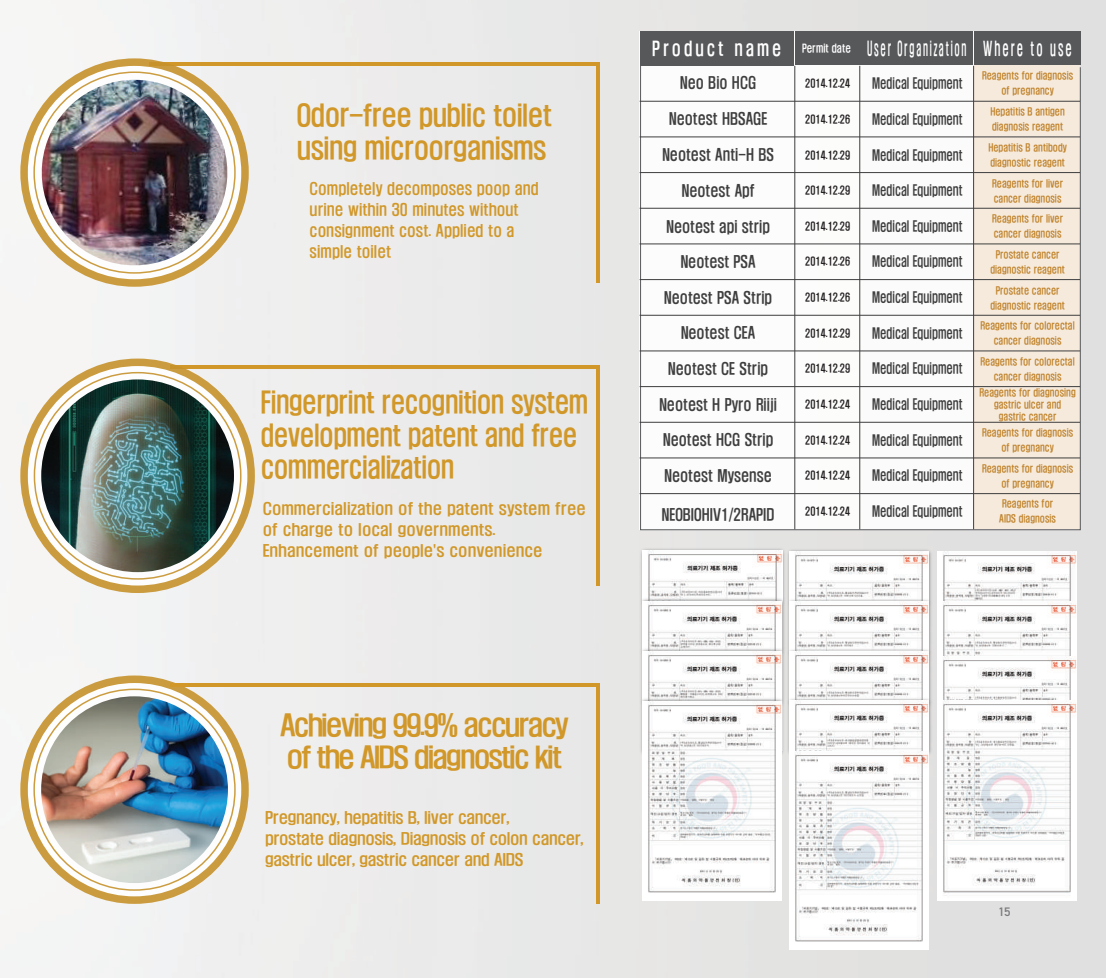
<style>
.page{position:relative;width:1106px;height:978px;background:#fff}
.page>*{position:absolute;margin:0;border:0;box-sizing:border-box;transform-origin:0 0}
.t1{font:27px/32.4px "H2 hdr M";letter-spacing:-.025em;color:#d19829;scale:.87 1}
.t2{font:27px/32.4px "H2 hdr M";letter-spacing:-.075em;color:#d19829}
.t3{font:27px/32.4px "H2 hdr M";letter-spacing:-.025em;color:#d19829;scale:.92 1}
.t4{font:18px "H2 hdr M";letter-spacing:.2em;color:#fff;scale:.81 1}
.t5{font:18px "H2 hdr M";letter-spacing:.2em;color:#fff;scale:.48 1}
.t6{font:18px "H2 hdr M";letter-spacing:.2em;color:#fff;scale:.56 1}
.t7{font:15px "H2 hdr M";color:#3e3e3f;scale:.86 1}
.t8{font:15px/21px "H2 hdr M";letter-spacing:-.025em;color:#d19829}
.t9{font:15px/21px "H2 hdr M";color:#d19829}
.t10{font:15px/21px "H2 hdr M";color:#d19829;scale:.92 1}
.t11{font:13.5px "H2 hdr M";color:#3e3e3f;scale:.76 1}
.t12{font:12px "Bahnschrift 400 100";color:#797a7d;scale:1.1 1}
.t13{font:10.5px "H2 hdr M";color:#231f20;scale:.84 1}
.t14{font:9.75px/15px "H2 hdr M";color:#c0832b;text-align:center;scale:.84 1}
</style>
<div class="page">
<img style="left:0;top:0;width:1106px;height:978px">
<div style="left:640px;top:31px;width:154px;height:34px;background:#57585a"></div>
<div style="left:795px;top:31px;width:64px;height:34px;background:#57585a"></div>
<div style="left:860px;top:31px;width:113px;height:34px;background:#57585a"></div>
<div style="left:974px;top:31px;width:107px;height:34px;background:#57585a"></div>
<svg style="left:640px;top:64px;width:441px;height:466px"></svg>
<hr style="left:794px;top:66px;width:1px;height:463px;background:#3e3e3f">
<hr style="left:859px;top:66px;width:1px;height:463px;background:#3e3e3f">
<hr style="left:973px;top:66px;width:1px;height:463px;background:#3e3e3f">
<hr style="left:639px;top:101px;width:441px;height:1px;background:#3e3e3f">
<hr style="left:639px;top:137px;width:441px;height:1px;background:#3e3e3f">
<hr style="left:639px;top:172px;width:441px;height:1px;background:#3e3e3f">
<hr style="left:639px;top:208px;width:441px;height:1px;background:#3e3e3f">
<hr style="left:639px;top:244px;width:441px;height:1px;background:#3e3e3f">
<hr style="left:639px;top:279px;width:441px;height:1px;background:#3e3e3f">
<hr style="left:639px;top:315px;width:441px;height:1px;background:#3e3e3f">
<hr style="left:639px;top:351px;width:441px;height:1px;background:#3e3e3f">
<hr style="left:639px;top:386px;width:441px;height:1px;background:#3e3e3f">
<hr style="left:639px;top:422px;width:441px;height:1px;background:#3e3e3f">
<hr style="left:639px;top:458px;width:441px;height:1px;background:#3e3e3f">
<hr style="left:639px;top:493px;width:441px;height:1px;background:#3e3e3f">
<hr style="left:596px;top:62px;width:4px;height:221px;background:#d19829">
<hr style="left:149px;top:62px;width:451px;height:4px;background:#d19829">
<svg style="left:24px;top:62px;width:221px;height:221px"></svg>
<div style="left:20px;top:58px;width:229px;height:229px;border:8px solid #c6922b;border-radius:50%"></div>
<img style="left:37px;top:80px;width:195px;height:190px">
<svg style="left:24px;top:679px;width:221px;height:221px"></svg>
<div style="left:20px;top:675px;width:229px;height:229px;border:8px solid #c6922b;border-radius:50%"></div>
<img style="left:41px;top:696px;width:187px;height:187px;border-radius:93px">
<hr style="left:596px;top:683px;width:4px;height:221px;background:#d19829">
<hr style="left:171px;top:683px;width:429px;height:4px;background:#d19829">
<hr style="left:596px;top:365px;width:4px;height:221px;background:#d19829">
<hr style="left:171px;top:365px;width:429px;height:4px;background:#d19829">
<svg style="left:24px;top:362px;width:227px;height:227px"></svg>
<div style="left:20px;top:359px;width:235px;height:234px;border:8px solid #c6922b;border-radius:50%"></div>
<img style="left:41px;top:379px;width:193px;height:193px;border-radius:96px">
<img style="left:589px;top:497px;width:246px;height:50px">
<img style="left:589px;top:547px;width:147px;height:51px">
<img style="left:589px;top:598px;width:147px;height:50px">
<img style="left:589px;top:648px;width:200px;height:159px">
<img style="left:642px;top:701px;width:139px;height:199px">
<img style="left:736px;top:499px;width:246px;height:49px">
<img style="left:789px;top:900px;width:139px;height:50px">
<img style="left:736px;top:548px;width:246px;height:50px">
<img style="left:736px;top:598px;width:201px;height:49px">
<img style="left:736px;top:647px;width:201px;height:159px">
<img style="left:789px;top:701px;width:139px;height:199px">
<img style="left:937px;top:552px;width:139px;height:49px">
<img style="left:937px;top:601px;width:139px;height:56px">
<img style="left:937px;top:657px;width:139px;height:44px">
<img style="left:937px;top:701px;width:139px;height:199px">
<h1 class="t3" style="left:297px;top:100px;width:279px">Odor-free public toilet using microorganisms</h1>
<h3 class="t10" style="left:310px;top:178px;width:250px">Completely decomposes poop and urine within 30 minutes without consignment cost. Applied to a simple toilet</h3>
<h1 class="t1" style="left:261px;top:387px;width:378px">Fingerprint recognition system development patent and free commercialization</h1>
<h3 class="t9" style="left:263px;top:498px;width:324px">Commercialization of the patent system free of charge to local governments.<br>Enhancement of people's convenience</h3>
<h1 class="t2" style="left:280px;top:709px;width:290px">Achieving 99.9% accuracy of the AIDS diagnostic kit</h1>
<h3 class="t8" style="left:265px;top:807px;width:320px">Pregnancy, hepatitis B, liver cancer,<br>prostate diagnosis, Diagnosis of colon cancer, gastric ulcer, gastric cancer and AIDS</h3>
<h2 class="t5" style="left:867px;top:39px;width:209px">User Organization</h2>
<h2 class="t4" style="left:652px;top:39px;width:247px">Product name <sup>Permit</sup> <sup>date</sup></h2>
<h2 class="t6" style="left:983px;top:39px;width:160px">Where to use</h2>
<h3 class="t7" style="left:680px;top:75px;width:90px">Neo Bio HCG</h3>
<p class="t13" style="left:805px;top:78px;width:55px">2014.12.24</p>
<p class="t14" style="left:982px;top:68px;width:110px">Reagents for diagnosis of pregnancy</p>
<h3 class="t7" style="left:669px;top:112px;width:116px">Neotest HBSAGE</h3>
<p class="t13" style="left:805px;top:114px;width:55px">2014.12.26</p>
<p class="t14" style="left:990px;top:104px;width:90px;text-align:left">Hepatitis B antigen diagnosis reagent</p>
<h3 class="t7" style="left:662px;top:148px;width:131px">Neotest Anti-H BS</h3>
<p class="t13" style="left:805px;top:150px;width:55px">2014.12.29</p>
<p class="t14" style="left:988px;top:140px;width:95px;text-align:left">Hepatitis B antibody diagnostic reagent</p>
<h3 class="t7" style="left:682px;top:183px;width:86px">Neotest Apf</h3>
<p class="t13" style="left:805px;top:185px;width:55px">2014.12.29</p>
<p class="t14" style="left:992px;top:176px;width:86px;text-align:left">Reagents for liver cancer diagnosis</p>
<h3 class="t7" style="left:666px;top:219px;width:122px">Neotest api strip</h3>
<p class="t13" style="left:805px;top:221px;width:55px">2014.12.29</p>
<p class="t14" style="left:992px;top:212px;width:86px;text-align:left">Reagents for liver cancer diagnosis</p>
<h3 class="t7" style="left:680px;top:254px;width:89px">Neotest PSA</h3>
<p class="t13" style="left:805px;top:256px;width:55px">2014.12.26</p>
<p class="t14" style="left:990px;top:247px;width:90px">Prostate cancer diagnostic reagent</p>
<h3 class="t7" style="left:664px;top:290px;width:127px">Neotest PSA Strip</h3>
<p class="t13" style="left:805px;top:292px;width:55px">2014.12.26</p>
<p class="t14" style="left:990px;top:283px;width:90px">Prostate cancer diagnostic reagent</p>
<h3 class="t7" style="left:681px;top:326px;width:88px">Neotest CEA</h3>
<p class="t13" style="left:805px;top:328px;width:55px">2014.12.29</p>
<p class="t14" style="left:980px;top:318px;width:114px">Reagents for colorectal cancer diagnosis</p>
<h3 class="t7" style="left:668px;top:361px;width:118px">Neotest CE Strip</h3>
<p class="t13" style="left:805px;top:363px;width:55px">2014.12.29</p>
<p class="t14" style="left:980px;top:354px;width:114px">Reagents for colorectal cancer diagnosis</p>
<h3 class="t7" style="left:659px;top:397px;width:138px">Neotest H Pyro Riiji</h3>
<p class="t13" style="left:805px;top:399px;width:55px">2014.12.24</p>
<p class="t14" style="left:979px;top:387px;width:116px;line-height:12px">Reagents for diagnosing gastric ulcer and gastric cancer</p>
<h3 class="t7" style="left:663px;top:433px;width:129px">Neotest HCG Strip</h3>
<p class="t13" style="left:805px;top:435px;width:55px">2014.12.24</p>
<p class="t14" style="left:982px;top:425px;width:110px">Reagents for diagnosis of pregnancy</p>
<h3 class="t7" style="left:664px;top:468px;width:126px">Neotest Mysense</h3>
<p class="t13" style="left:805px;top:470px;width:55px">2014.12.24</p>
<p class="t14" style="left:982px;top:461px;width:110px">Reagents for diagnosis of pregnancy</p>
<h3 class="t7" style="left:662px;top:507px;width:133px">NEOBIOHIV1/2RAPID</h3>
<h3 class="t11" style="left:872px;top:504px;width:121px">Medical Equipment</h3>
<h3 class="t11" style="left:872px;top:76px;width:121px">Medical Equipment</h3>
<h3 class="t11" style="left:872px;top:112px;width:121px">Medical Equipment</h3>
<h3 class="t11" style="left:872px;top:148px;width:121px">Medical Equipment</h3>
<h3 class="t11" style="left:872px;top:184px;width:121px">Medical Equipment</h3>
<h3 class="t11" style="left:872px;top:219px;width:121px">Medical Equipment</h3>
<h3 class="t11" style="left:872px;top:255px;width:121px">Medical Equipment</h3>
<h3 class="t11" style="left:872px;top:291px;width:121px">Medical Equipment</h3>
<h3 class="t11" style="left:872px;top:326px;width:121px">Medical Equipment</h3>
<h3 class="t11" style="left:872px;top:362px;width:121px">Medical Equipment</h3>
<h3 class="t11" style="left:872px;top:397px;width:121px">Medical Equipment</h3>
<h3 class="t11" style="left:872px;top:433px;width:121px">Medical Equipment</h3>
<h3 class="t11" style="left:872px;top:469px;width:121px">Medical Equipment</h3>
<p class="t13" style="left:805px;top:506px;width:55px">2014.12.24</p>
<p class="t14" style="left:999px;top:496px;width:69px;text-align:left">Reagents for<br>AIDS diagnosis</p>
<p class="t12" style="left:999px;top:903px;width:12px">15</p>
</div>
